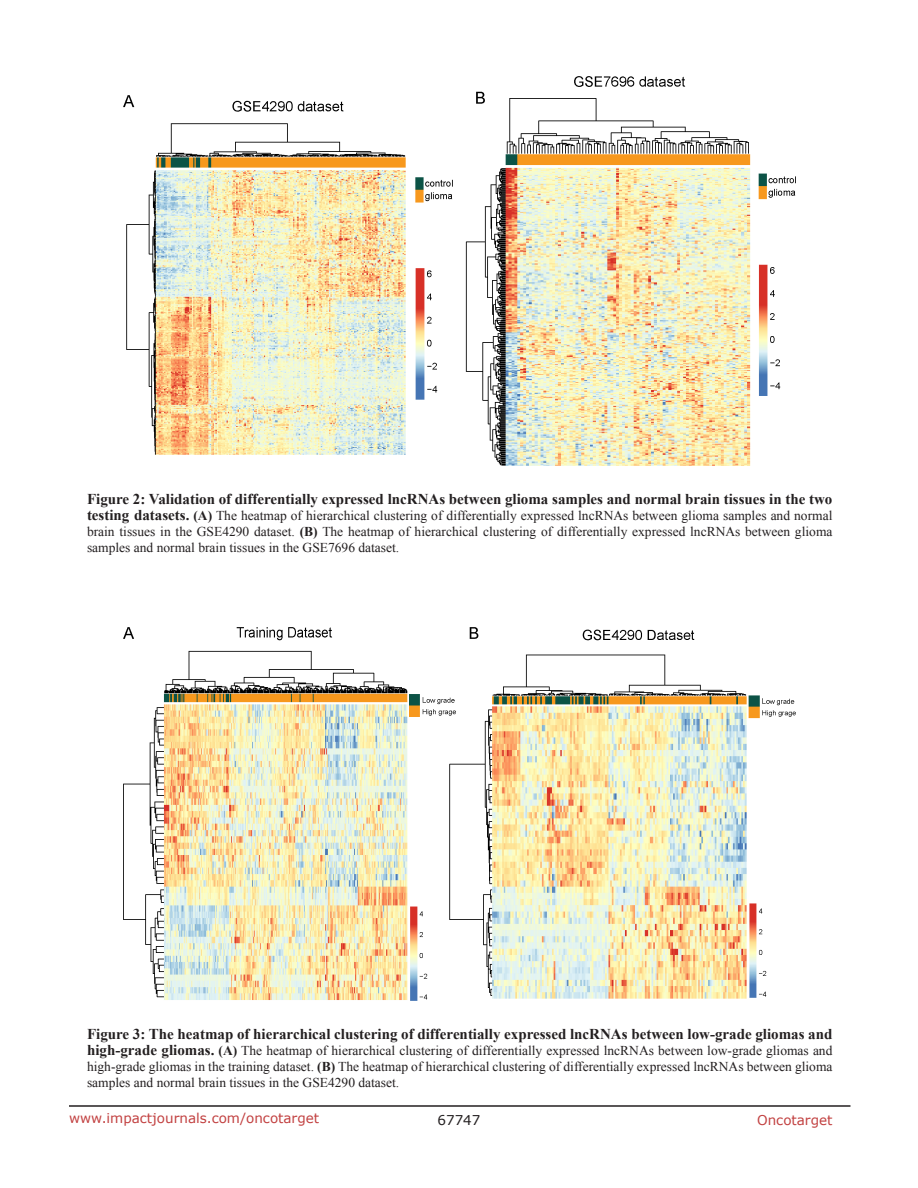
<style>
.page{position:relative;width:918px;height:1188px;background:#fff}
.page>*{position:absolute;margin:0;border:0;box-sizing:border-box;transform-origin:0 0}
.figuretext{font:700 15px "Times New Roman";color:#231f20}
.figuretext-2{font:13.5px/16.2px "Times New Roman";color:#231f20;text-align:justify}
.t1{font:13.5px "Verdana";color:#c24141}
.t2{font:13.5px "Verdana";color:#231f20}
.s1{font-weight:700;font-size:15px}
.s2{font-weight:700}
</style>
<div class="page">
<hr style="left:69px;top:1105px;width:781px;height:2px;background:#231f20">
<img style="left:123px;top:76px;width:673px;height:390px">
<img style="left:123px;top:627px;width:673px;height:374px">
<p class="figuretext" style="left:87px;top:488px;width:747px">Figure 2: Validation of differentially expressed lncRNAs between glioma samples and normal brain tissues in the two</p>
<p class="figuretext-2" style="left:87px;top:507px;width:747px"><span class="s1">testing datasets.</span> <span class="s2">(A)</span> The heatmap of hierarchical clustering of differentially expressed lncRNAs between glioma samples and normal brain tissues in the GSE4290 dataset. <span class="s2">(B)</span> The heatmap of hierarchical clustering of differentially expressed lncRNAs between glioma samples and normal brain tissues in the GSE7696 dataset.</p>
<p class="figuretext" style="left:87px;top:1023px;width:747px">Figure 3: The heatmap of hierarchical clustering of differentially expressed lncRNAs between low-grade gliomas and</p>
<p class="figuretext-2" style="left:87px;top:1042px;width:747px"><span class="s1">high-grade gliomas.</span> <span class="s2">(A)</span> The heatmap of hierarchical clustering of differentially expressed lncRNAs between low-grade gliomas and high-grade gliomas in the training dataset. <span class="s2">(B)</span> The heatmap of hierarchical clustering of differentially expressed lncRNAs between glioma samples and normal brain tissues in the GSE4290 dataset.</p>
<p class="t1" style="left:69px;top:1109px;width:252px">www.impactjournals.com/oncotarget</p>
<p class="t2" style="left:438px;top:1111px;width:44px">67747</p>
<p class="t1" style="left:757px;top:1111px;width:77px">Oncotarget</p>
</div>
